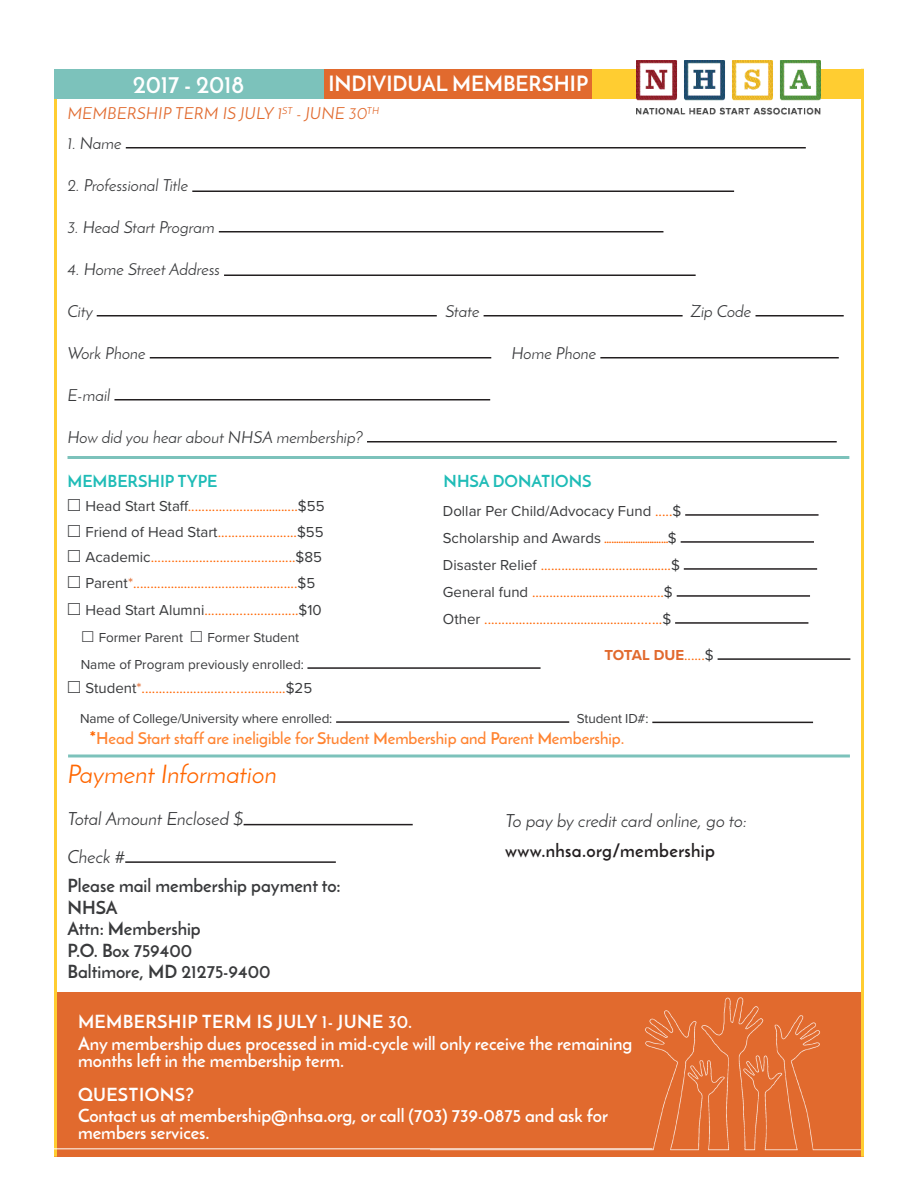
<style>
.page{position:relative;width:918px;height:1188px;background:#fff}
.page>*{position:absolute;margin:0;border:0;box-sizing:border-box;transform-origin:0 0}
.t1{font:25.5px "Josefin Sans";color:#f60}
.t2{font:700 24px "Josefin Sans";letter-spacing:-.01em;color:#fff}
.t3{font:700 21px "Josefin Sans";color:#fff}
.t4{font:700 18px "Josefin Sans";color:#fff}
.t5{font:700 18px "Josefin Sans";color:#393a3c}
.t6{font:18px "Josefin Sans";color:#393a3c}
.t7{font:700 18px "Josefin Sans";letter-spacing:.02em;color:#fff}
.t8{font:700 18px "Josefin Sans";letter-spacing:.02em;color:#231f20}
.t9{font:16.5px "Josefin Sans";color:#393a3c}
.t10{font:600 16.5px "Josefin Sans";color:#ff8330}
.t11{font:16.5px "Josefin Sans";color:#e16a2e}
.t12{font:700 16.5px "Josefin Sans";color:#1fbcb7}
.t13{font:15px "Proxima Nova";color:#f60}
.t14{font:15px "Proxima Nova";color:#393a3c}
.t15{font:700 15px "Proxima Nova";letter-spacing:-.01em;color:#e16a2e}
.t16{font:13.5px "Proxima Nova";color:#393a3c}
.s1{color:#393a3c}
.s2{color:#e16a2e}
.s3{font-size:18px;color:#f60}
.s4{color:#f60}
.s5{font-weight:400;color:#f60}
.s6{font-weight:400;color:#393a3c}
</style>
<div class="page">
<hr style="left:307px;top:667px;width:234px;height:2px;background:#231f20">
<hr style="left:336px;top:721px;width:233px;height:2px;background:#231f20">
<hr style="left:652px;top:722px;width:161px;height:1px;background:#231f20">
<hr style="left:244px;top:824px;width:169px;height:1px;background:#231f20">
<hr style="left:125px;top:861px;width:211px;height:2px;background:#231f20">
<hr style="left:126px;top:147px;width:680px;height:1px;background:#231f20">
<hr style="left:192px;top:191px;width:542px;height:1px;background:#231f20">
<hr style="left:219px;top:231px;width:444px;height:1px;background:#231f20">
<hr style="left:224px;top:274px;width:472px;height:2px;background:#231f20">
<hr style="left:97px;top:315px;width:340px;height:1px;background:#231f20">
<hr style="left:484px;top:315px;width:199px;height:1px;background:#231f20">
<hr style="left:756px;top:315px;width:88px;height:1px;background:#231f20">
<hr style="left:150px;top:357px;width:341px;height:1px;background:#231f20">
<hr style="left:600px;top:357px;width:239px;height:1px;background:#231f20">
<hr style="left:114px;top:399px;width:376px;height:1px;background:#231f20">
<hr style="left:367px;top:441px;width:470px;height:2px;background:#231f20">
<hr style="left:685px;top:514px;width:134px;height:2px;background:#231f20">
<hr style="left:681px;top:541px;width:133px;height:2px;background:#231f20">
<hr style="left:684px;top:568px;width:133px;height:2px;background:#231f20">
<hr style="left:677px;top:595px;width:133px;height:2px;background:#231f20">
<hr style="left:675px;top:622px;width:133px;height:2px;background:#231f20">
<div style="left:54px;top:992px;width:810px;height:165px;background:#e16a2e"></div>
<div style="left:324px;top:69px;width:269px;height:30px;background:#e16a2e"></div>
<div style="left:593px;top:69px;width:271px;height:30px;background:#ffcd31"></div>
<hr style="left:54px;top:71px;width:3px;height:1086px;background:#ffcd31">
<div style="left:54px;top:69px;width:269px;height:30px;background:#7cc2bb"></div>
<hr style="left:68px;top:456px;width:781px;height:3px;background:#7cc2bb">
<svg style="left:68px;top:754px;width:782px;height:4px;background:#9cd1cb"></svg>
<img style="left:431px;top:997px;width:430px;height:154px">
<hr style="left:0;top:1148px;width:652px;height:1px;background:#fff">
<hr style="left:861px;top:69px;width:3px;height:1088px;background:#ffcd31">
<hr style="left:718px;top:658px;width:132px;height:2px;background:#231f20">
<img style="left:637px;top:60px;width:183px;height:55px">
<p class="t2" style="left:133px;top:69px;width:113px">2017 - 2018</p>
<p class="t3" style="left:328px;top:71px;width:261px">INDIVIDUAL MEMBERSHIP</p>
<p class="t11" style="left:68px;top:103px;width:313px">MEMBERSHIP TERM IS JULY 1<sup>ST</sup> - JUNE 30<sup>TH</sup></p>
<p class="t9" style="left:68px;top:133px;width:56px">1. Name</p>
<p class="t9" style="left:68px;top:175px;width:122px">2. Professional Title</p>
<p class="t9" style="left:68px;top:217px;width:149px">3. Head Start Program</p>
<p class="t9" style="left:68px;top:259px;width:154px">4. Home Street Address</p>
<p class="t9" style="left:68px;top:301px;width:27px">City</p>
<p class="t9" style="left:446px;top:301px;width:36px">State</p>
<p class="t9" style="left:691px;top:301px;width:62px">Zip Code</p>
<p class="t9" style="left:68px;top:343px;width:80px">Work Phone</p>
<p class="t9" style="left:512px;top:343px;width:86px">Home Phone</p>
<p class="t9" style="left:68px;top:385px;width:44px">E-mail</p>
<p class="t9" style="left:68px;top:427px;width:297px">How did you hear about NHSA membership?</p>
<p class="t12" style="left:68px;top:471px;width:152px">MEMBERSHIP TYPE</p>
<p class="t12" style="left:444px;top:471px;width:149px">NHSA DONATIONS</p>
<p class="t13" style="left:86px;top:497px;width:240px"><span class="s1">Head Start Staff</span>.................................<span class="s1">$55</span></p>
<p class="t13" style="left:86px;top:523px;width:240px"><span class="s1">Friend of Head Start</span>.......................<span class="s1">$55</span></p>
<p class="t13" style="left:86px;top:548px;width:238px"><span class="s1">Academic</span>..........................................<span class="s1">$85</span></p>
<p class="t13" style="left:86px;top:574px;width:231px"><span class="s1">Parent</span><span class="s2">*</span>................................................<span class="s1">$5</span></p>
<p class="t13" style="left:86px;top:601px;width:238px"><span class="s1">Head Start Alumni</span>...........................<span class="s1">$10</span></p>
<p class="t16" style="left:99px;top:629px;width:86px">Former Parent</p>
<p class="t16" style="left:207px;top:629px;width:93px">Former Student</p>
<p class="t16" style="left:81px;top:656px;width:225px">Name of Program previously enrolled:</p>
<p class="t13" style="left:86px;top:679px;width:228px"><span class="s1">Student</span><span class="s2">*</span>.........................................<span class="s1">$25</span></p>
<p class="t16" style="left:80px;top:710px;width:254px">Name of College/University where enrolled:</p>
<p class="t16" style="left:577px;top:710px;width:73px">Student ID#:</p>
<p class="t10" style="left:90px;top:728px;width:536px"><span class="s3">*</span>Head Start staff are ineligible for Student Membership and Parent Membership.</p>
<p class="t1" style="left:68px;top:758px;width:211px">Payment Information</p>
<p class="t6" style="left:68px;top:808px;width:178px">Total Amount Enclosed $</p>
<p class="t6" style="left:68px;top:846px;width:59px">Check #</p>
<p class="t5" style="left:68px;top:874px;width:275px">Please mail membership payment to:</p>
<p class="t5" style="left:68px;top:896px;width:52px">NHSA</p>
<p class="t5" style="left:68px;top:918px;width:135px">Attn: Membership</p>
<p class="t5" style="left:68px;top:939px;width:126px">P.O. Box 759400</p>
<p class="t5" style="left:68px;top:961px;width:205px">Baltimore, MD 21275-9400</p>
<p class="t14" style="left:443px;top:502px;width:240px">Dollar Per Child/Advocacy Fund <span class="s4">.....</span>$</p>
<p class="t13" style="left:443px;top:529px;width:235px"><span class="s1">Scholarship and Awards</span> ...........................<span class="s1">$</span></p>
<p class="t13" style="left:443px;top:556px;width:239px"><span class="s1">Disaster Relief</span> .......................................<span class="s1">$</span></p>
<p class="t13" style="left:443px;top:583px;width:231px"><span class="s1">General fund</span> .......................................<span class="s1">$</span></p>
<p class="t13" style="left:443px;top:610px;width:230px"><span class="s1">Other</span> ....................................................<span class="s1">$</span></p>
<p class="t15" style="left:604px;top:646px;width:111px">TOTAL DUE<span class="s5">......</span><span class="s6">$</span></p>
<p class="t6" style="left:505px;top:810px;width:243px">To pay by credit card online, go to:</p>
<p class="t8" style="left:505px;top:839px;width:211px">www.nhsa.org/membership</p>
<p class="t7" style="left:78px;top:1010px;width:336px">MEMBERSHIP TERM IS JULY 1- JUNE 30.</p>
<p class="t4" style="left:78px;top:1033px;width:556px">Any membership dues processed in mid-cycle will only receive the remaining</p>
<p class="t4" style="left:78px;top:1049px;width:268px">months left in the membership term.</p>
<p class="t7" style="left:78px;top:1084px;width:117px">QUESTIONS?</p>
<p class="t4" style="left:78px;top:1105px;width:531px">Contact us at membership@nhsa.org, or call (703) 739-0875 and ask for</p>
<p class="t4" style="left:78px;top:1121px;width:133px">members services.</p>
</div>
